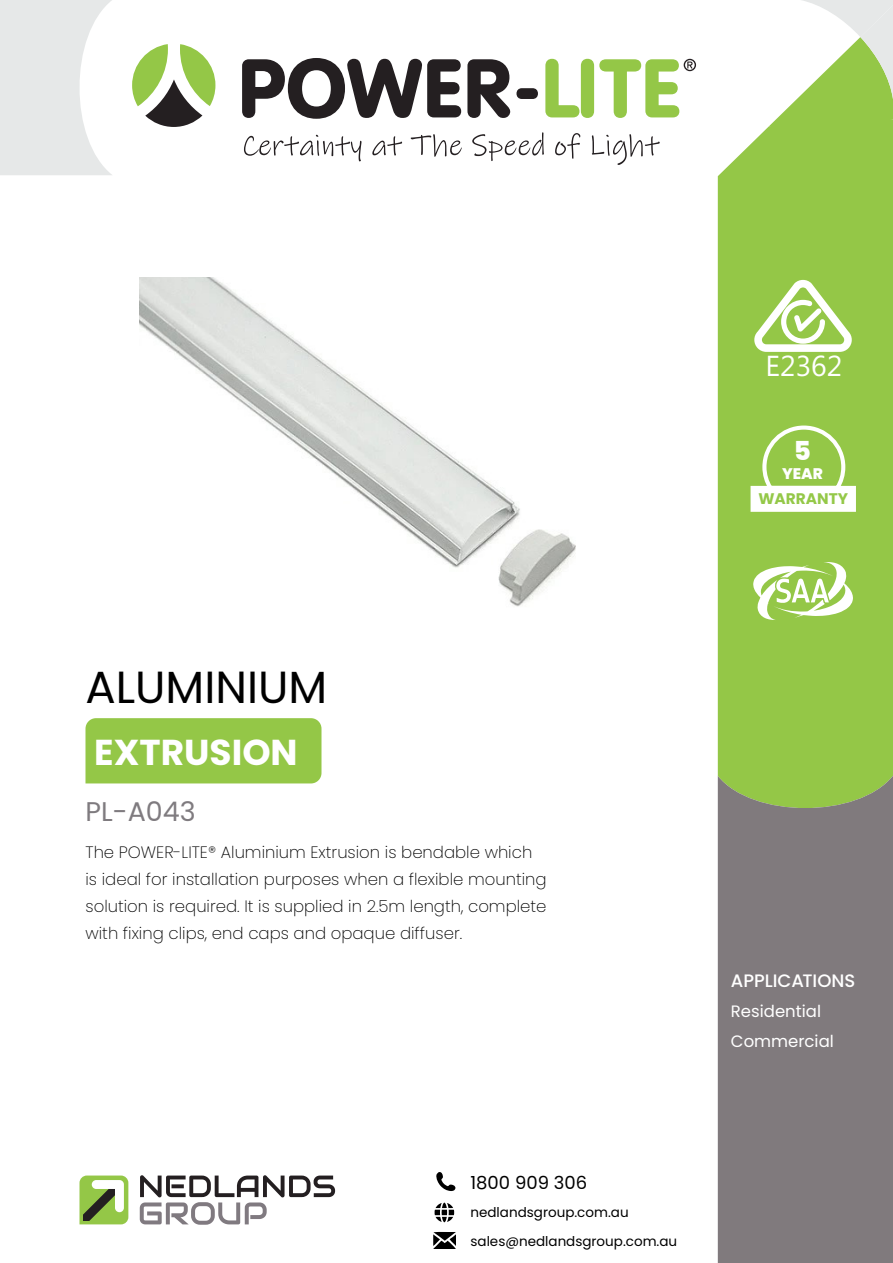
<style>
.page{position:relative;width:893px;height:1263px;background:#fff}
.page>*{position:absolute;margin:0;border:0;box-sizing:border-box;transform-origin:0 0}
.t1{font:45px "Poppins";color:#000}
.t2{font:700 36px "Poppins";color:#fff}
.t3{font:28.95px "Microsoft Phags Pa";color:#fff}
.t4{font:27px "Poppins";color:#7f7b7f}
.t5{font:800 26.1px "Poppins";color:#fff}
.t6{font:500 18px "Poppins";color:#fff}
.t7{font:18px "Poppins";color:#000}
.t8{font:200 16.5px/27px "Poppins";color:#000}
.t9{font:16.5px "Poppins";color:#fff}
.t10{font:700 15.3px "Poppins";color:#94c848}
.t11{font:800 15.3px "Poppins";color:#fff}
.t12{font:13.5px/29px "Poppins";color:#000}
</style>
<div class="page">
<svg style="left:132px;top:44px;width:83px;height:83px"></svg>
<svg style="left:242px;top:58px;width:219px;height:61px"></svg>
<svg style="left:467px;top:59px;width:43px;height:59px"></svg>
<div style="left:516px;top:88px;width:22px;height:11px;background:#241f21;border-radius:5px"></div>
<svg style="left:545px;top:59px;width:34px;height:58px"></svg>
<div style="left:581px;top:59px;width:13px;height:59px;background:#94c747;border-radius:7px"></div>
<svg style="left:599px;top:59px;width:97px;height:59px"></svg>
<svg style="left:244px;top:135px;width:117px;height:26px"></svg>
<svg style="left:372px;top:136px;width:30px;height:20px"></svg>
<svg style="left:411px;top:134px;width:51px;height:23px"></svg>
<svg style="left:472px;top:132px;width:72px;height:29px"></svg>
<svg style="left:555px;top:133px;width:25px;height:26px"></svg>
<svg style="left:592px;top:134px;width:68px;height:31px"></svg>
<svg style="left:434px;top:1202px;width:21px;height:21px"></svg>
<svg style="left:436px;top:1172px;width:19px;height:19px"></svg>
<svg style="left:433px;top:1232px;width:22px;height:17px"></svg>
<svg style="left:79px;top:1175px;width:49px;height:49px"></svg>
<svg style="left:140px;top:1175px;width:195px;height:50px"></svg>
<div style="left:718px;top:127px;width:175px;height:649px;background:#94c747"></div>
<div style="left:718px;top:776px;width:175px;height:487px;background:#807a7d"></div>
<svg style="left:768px;top:0;width:125px;height:127px"></svg>
<svg style="left:0;top:0;width:112px;height:175px"></svg>
<div style="left:85px;top:718px;width:236px;height:65px;background:#94c747"></div>
<svg style="left:753px;top:562px;width:100px;height:58px"></svg>
<svg style="left:753px;top:279px;width:100px;height:73px"></svg>
<svg style="left:760px;top:423px;width:87px;height:63px;background:#a1cd5e"></svg>
<div style="left:752px;top:487px;width:103px;height:24px;background:#fff"></div>
<div style="left:751px;top:486px;width:105px;height:26px;border:2px solid #fff"></div>
<img style="left:140px;top:277px;width:436px;height:330px">
<h3 class="t3" style="left:765px;top:346px;width:78px">E2362</h3>
<p class="t5" style="left:794px;top:436px;width:19px">5</p>
<p class="t11" style="left:782px;top:465px;width:42px">YEAR</p>
<p class="t10" style="left:758px;top:490px;width:91px">WARRANTY</p>
<p class="t1" style="left:85px;top:661px;width:243px">ALUMINIUM</p>
<p class="t2" style="left:94px;top:732px;width:205px">EXTRUSION</p>
<p class="t4" style="left:85px;top:796px;width:112px">PL-A043</p>
<p class="t8" style="left:85px;top:839px;width:463px">The POWER-LITE® Aluminium Extrusion is bendable which is ideal for installation purposes when a flexible mounting solution is required. It is supplied in 2.5m length, complete with fixing clips, end caps and opaque diffuser.</p>
<p class="t7" style="left:470px;top:1172px;width:118px">1800 909 306</p>
<p class="t12" style="left:470px;top:1198px;width:208px">nedlandsgroup.com.au sales@nedlandsgroup.com.au</p>
<p class="t6" style="left:731px;top:970px;width:126px">APPLICATIONS</p>
<p class="t9" style="left:731px;top:1001px;width:92px">Residential</p>
<p class="t9" style="left:731px;top:1031px;width:104px">Commercial</p>
</div>
